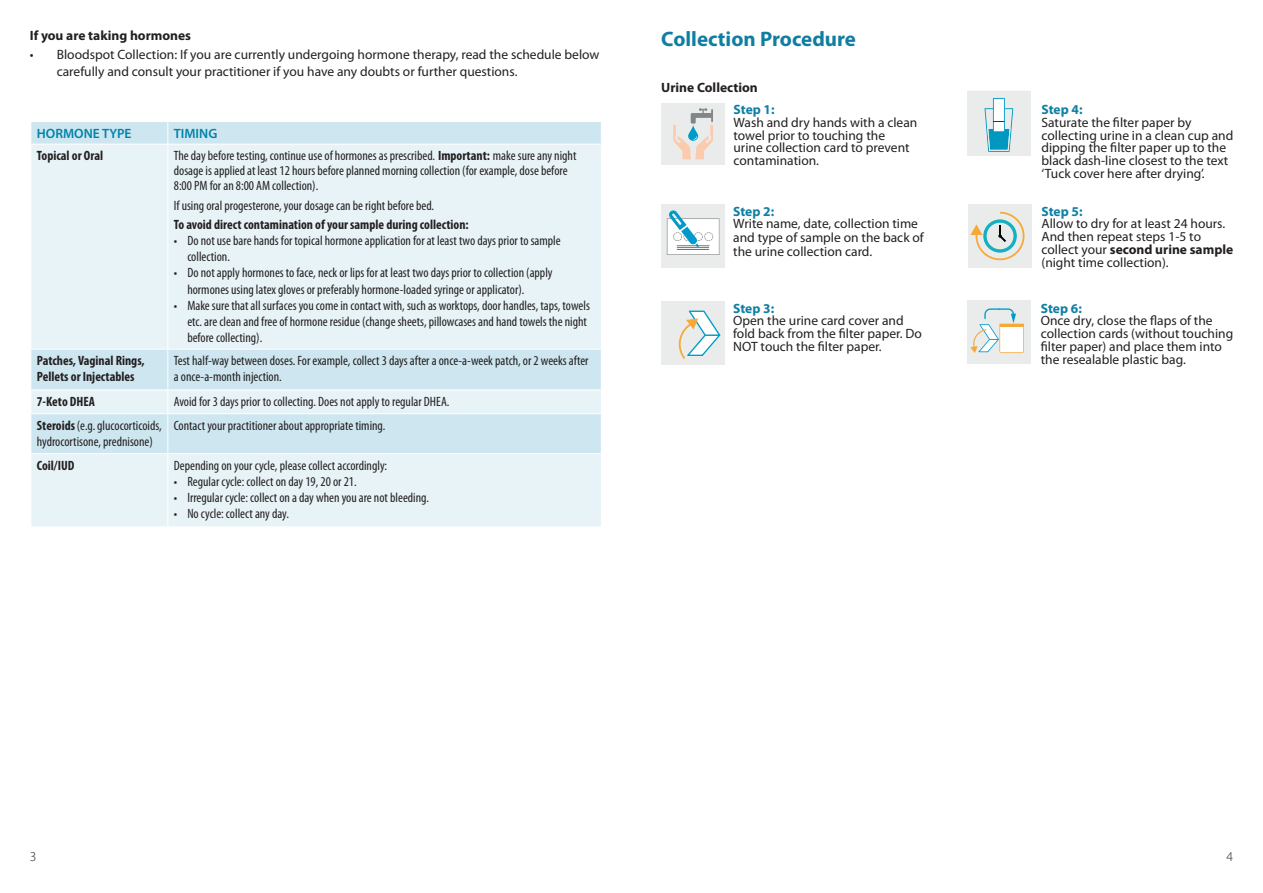
<style>
.page{position:relative;width:1263px;height:893px;background:#fff}
.page>*{position:absolute;margin:0;border:0;box-sizing:border-box;transform-origin:0 0}
.t1{font:700 21px "Myriad Pro";color:#107ea2}
.body_less_lesspace_c{font:condensed 13.5px/16.2px "Myriad Pro";color:#231f20}
.body_instructions{font:13.5px/13.5px "Myriad Pro";color:#231f20}
.body{font:condensed 13.5px/16.2px "Myriad Pro";color:#231f20}
.body-2{font:700 condensed 13.5px/16.2px "Myriad Pro";color:#231f20}
.body_less_lesspace_c-2{font:700 condensed 13.5px "Myriad Pro";color:#231f20}
.body_bullets_less_sp{font:700 13.5px "Myriad Pro";color:#231f20}
.body_instructions-2{font:700 13.5px "Myriad Pro";letter-spacing:-.005em;color:#0e7fa3}
.body_instructions-3{font:700 13.5px "Myriad Pro";color:#231f20}
.body-3{font:600 13.5px "Myriad Pro";color:#0083a9}
.body_bullets_less_sp-2{font:300 13.5px "Myriad Pro";color:#231f20}
.s1{font-weight:700}
.s2{font-weight:400}
</style>
<div class="page">
<div style="left:31px;top:122px;width:570px;height:22px;background:#cee6f0"></div>
<svg style="left:31px;top:145px;width:570px;height:382px;background:#e1f0f5"></svg>
<svg style="left:167px;top:122px;width:1px;height:22px"></svg>
<hr style="left:167px;top:144px;width:1px;height:205px;background:#fff">
<hr style="left:30px;top:349px;width:138px;height:1px;background:#fff">
<hr style="left:168px;top:349px;width:434px;height:1px;background:#fff">
<hr style="left:167px;top:349px;width:1px;height:41px;background:#fff">
<hr style="left:167px;top:414px;width:1px;height:39px;background:#fff">
<hr style="left:30px;top:390px;width:138px;height:1px;background:#fff">
<hr style="left:30px;top:413px;width:138px;height:1px;background:#fff">
<hr style="left:168px;top:390px;width:434px;height:1px;background:#fff">
<svg style="left:167px;top:391px;width:1px;height:22px"></svg>
<hr style="left:168px;top:413px;width:434px;height:1px;background:#fff">
<hr style="left:30px;top:453px;width:138px;height:1px;background:#fff">
<hr style="left:168px;top:453px;width:434px;height:1px;background:#fff">
<hr style="left:167px;top:454px;width:1px;height:73px;background:#fff">
<div style="left:661px;top:204px;width:64px;height:64px;background:#eaecec"></div>
<svg style="left:667px;top:210px;width:52px;height:45px"></svg>
<div style="left:661px;top:103px;width:64px;height:62px;background:#eaecec"></div>
<svg style="left:673px;top:108px;width:40px;height:51px"></svg>
<div style="left:968px;top:204px;width:64px;height:64px;background:#eaecec"></div>
<svg style="left:970px;top:212px;width:54px;height:48px"></svg>
<div style="left:661px;top:301px;width:64px;height:64px;background:#eaecec"></div>
<svg style="left:679px;top:311px;width:41px;height:48px"></svg>
<svg style="left:967px;top:91px;width:64px;height:64px;background:#cce1e7"></svg>
<div style="left:967px;top:300px;width:64px;height:64px;background:#eaecec"></div>
<svg style="left:970px;top:308px;width:54px;height:45px"></svg>
<p class="body_bullets_less_sp" style="left:30px;top:27px;width:163px">If you are taking hormones</p>
<p class="body_instructions" style="left:57px;top:47px;width:544px;line-height:16.2px;text-indent:-27px">• Bloodspot Collection: If you are currently undergoing hormone therapy, read the schedule below carefully and consult your practitioner if you have any doubts or further questions.</p>
<p class="body-3" style="left:37px;top:125px;width:96px">HORMONE TYPE</p>
<p class="body-3" style="left:174px;top:125px;width:45px">TIMING</p>
<p class="body-2" style="left:37px;top:147px;width:68px">Topical or Oral</p>
<p class="body_less_lesspace_c" style="left:174px;top:148px;width:404px;line-height:15px">The day before testing, continue use of hormones as prescribed. <span class="s1">Important:</span> make sure any night dosage is applied at least 12 hours before planned morning collection (for example, dose before<br>8:00 PM for an 8:00 AM collection).</p>
<p class="body_less_lesspace_c" style="left:174px;top:197px;width:262px">If using oral progesterone, your dosage can be right before bed.</p>
<p class="body_less_lesspace_c-2" style="left:174px;top:216px;width:296px">To avoid direct contamination of your sample during collection:</p>
<p class="body_less_lesspace_c" style="left:187px;top:232px;width:375px;text-indent:-14px">• Do not use bare hands for topical hormone application for at least two days prior to sample collection.</p>
<p class="body_less_lesspace_c" style="left:187px;top:265px;width:367px;text-indent:-14px">• Do not apply hormones to face, neck or lips for at least two days prior to collection (apply hormones using latex gloves or preferably hormone-loaded syringe or applicator).</p>
<p class="body_less_lesspace_c" style="left:187px;top:297px;width:404px;text-indent:-14px">• Make sure that all surfaces you come in contact with, such as worktops, door handles, taps, towels etc. are clean and free of hormone residue (change sheets, pillowcases and hand towels the night before collecting).</p>
<p class="body-2" style="left:37px;top:352px;width:109px">Patches, Vaginal Rings,<br>Pellets or Injectables</p>
<p class="body" style="left:174px;top:352px;width:416px">Test half-way between doses. For example, collect 3 days after a once-a-week patch, or 2 weeks after a once-a-month injection.</p>
<p class="body-2" style="left:37px;top:393px;width:60px">7-Keto DHEA</p>
<p class="body" style="left:174px;top:393px;width:277px">Avoid for 3 days prior to collecting. Does not apply to regular DHEA.</p>
<p class="body" style="left:37px;top:417px;width:126px"><span class="s1">Steroids</span> (e.g. glucocorticoids, hydrocortisone, prednisone)</p>
<p class="body" style="left:174px;top:417px;width:213px">Contact your practitioner about appropriate timing.</p>
<p class="body-2" style="left:37px;top:457px;width:39px">Coil/IUD</p>
<p class="body_less_lesspace_c" style="left:174px;top:457px;width:215px">Depending on your cycle, please collect accordingly:</p>
<p class="body_less_lesspace_c" style="left:174px;top:473px;width:184px">• Regular cycle: collect on day 19, 20 or 21.</p>
<p class="body_less_lesspace_c" style="left:174px;top:489px;width:257px">• Irregular cycle: collect on a day when you are not bleeding.</p>
<p class="body_less_lesspace_c" style="left:174px;top:506px;width:117px">• No cycle: collect any day.</p>
<p class="t1" style="left:661px;top:25px;width:196px">Collection Procedure</p>
<p class="body_bullets_less_sp" style="left:661px;top:78px;width:98px">Urine Collection</p>
<p class="body_instructions-2" style="left:733px;top:101px;width:43px">Step 1:</p>
<p class="body_instructions" style="left:733px;top:115px;width:185px">Wash and dry hands with a clean</p>
<p class="body_instructions" style="left:733px;top:128px;width:153px">towel prior to touching the</p>
<p class="body_instructions" style="left:733px;top:141px;width:178px">urine collection card to prevent</p>
<p class="body_instructions" style="left:733px;top:154px;width:87px">contamination.</p>
<p class="body_instructions-2" style="left:733px;top:202px;width:43px">Step 2:</p>
<p class="body_instructions" style="left:733px;top:217px;width:192px">Write name, date, collection time and type of sample on the back of the urine collection card.</p>
<p class="body_instructions-2" style="left:733px;top:299px;width:43px">Step 3:</p>
<p class="body_instructions" style="left:733px;top:314px;width:172px">Open the urine card cover and</p>
<p class="body_instructions" style="left:733px;top:327px;width:190px">fold back from the filter paper. Do</p>
<p class="body_instructions" style="left:733px;top:339px;width:150px">NOT touch the filter paper.</p>
<p class="body_instructions-2" style="left:1041px;top:101px;width:43px">Step 4:</p>
<p class="body_instructions" style="left:1041px;top:115px;width:151px">Saturate the filter paper by</p>
<p class="body_instructions" style="left:1041px;top:128px;width:193px">collecting urine in a clean cup and</p>
<p class="body_instructions" style="left:1041px;top:141px;width:186px">dipping the filter paper up to the</p>
<p class="body_instructions" style="left:1041px;top:154px;width:188px">black dash-line closest to the text</p>
<p class="body_instructions" style="left:1041px;top:166px;width:165px">‘Tuck cover here after drying’.</p>
<p class="body_instructions-2" style="left:1041px;top:202px;width:43px">Step 5:</p>
<p class="body_instructions" style="left:1041px;top:217px;width:185px">Allow to dry for at least 24 hours.</p>
<p class="body_instructions" style="left:1041px;top:230px;width:161px">And then repeat steps 1-5 to</p>
<p class="body_instructions-3" style="left:1041px;top:241px;width:193px"><span class="s2">collect your</span> second urine sample</p>
<p class="body_instructions" style="left:1041px;top:255px;width:129px">(night time collection).</p>
<p class="body_instructions-2" style="left:1041px;top:299px;width:43px">Step 6:</p>
<p class="body_instructions" style="left:1041px;top:314px;width:173px">Once dry, close the flaps of the</p>
<p class="body_instructions" style="left:1041px;top:327px;width:194px">collection cards (without touching</p>
<p class="body_instructions" style="left:1041px;top:339px;width:183px">filter paper) and place them into</p>
<p class="body_instructions" style="left:1041px;top:352px;width:147px">the resealable plastic bag.</p>
<p class="body_bullets_less_sp-2" style="left:30px;top:848px;width:8px">3</p>
<p class="body_bullets_less_sp-2" style="left:1226px;top:848px;width:8px">4</p>
</div>
